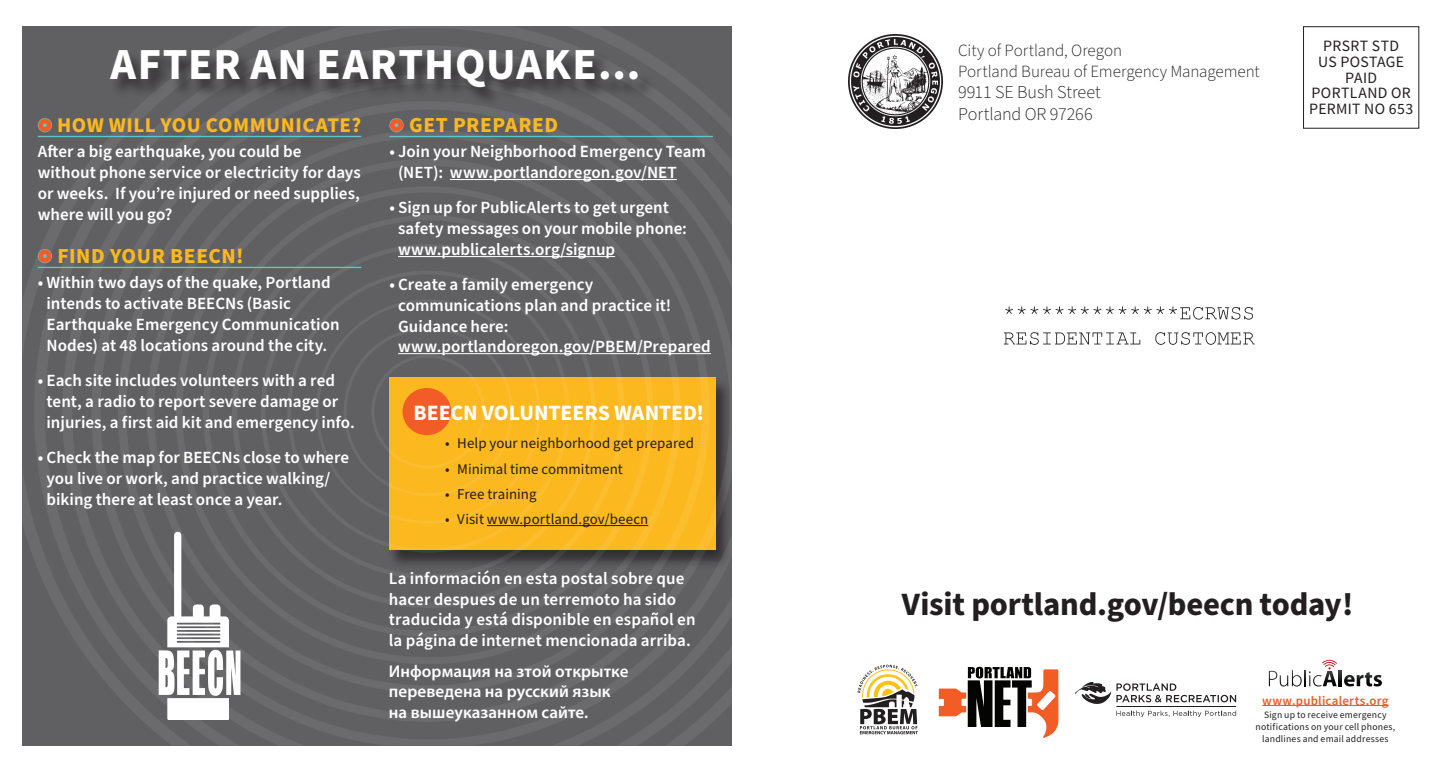
<style>
.page{position:relative;width:1449px;height:772px;background:#fff}
.page>*{position:absolute;margin:0;border:0;box-sizing:border-box;transform-origin:0 0}
.t1{font:700 44.45px "Source Sans Pro";letter-spacing:.03em;color:#fff}
.t2{font:700 32.55px "Source Sans Pro";letter-spacing:-.005em;color:#231f20}
.t3{font:700 21.88px "Source Sans Pro";letter-spacing:-.005em;color:#fff}
.t4{font:700 21.35px "Source Sans Pro";letter-spacing:.025em;color:#fcb81f}
.t5{font:700 21px "Source Sans Pro";letter-spacing:.025em;color:#fcb81f}
.t6{font:300 18.2px/21.3px "Source Sans Pro";letter-spacing:-.01em;color:#231f20}
.t7{font:600 17.15px/21px "Source Sans Pro";color:#fff}
.t8{font:600 17.15px/20.5px "Myriad Pro";letter-spacing:.005em;color:#fff}
.t9{font:300 17.15px/21px "Source Sans Pro";letter-spacing:-.005em;color:#231f20}
.t10{font:15.75px/15.8px "Source Sans Pro";letter-spacing:.02em;color:#231f20;text-align:center}
.t11{font:14.88px "Source Sans Pro";letter-spacing:.005em;color:#231f20}
.t12{font:600 12.95px "Source Sans Pro";letter-spacing:.015em;color:#f25d27}
.t13{font:9.62px/11.5px "Source Sans Pro";letter-spacing:.02em;color:#231f20;text-align:center}
</style>
<div class="page">
<hr style="left:1262px;top:705px;width:127px;height:1px;background:#f25d27">
<svg style="left:1338px;top:670px;width:4px;height:16px"></svg>
<svg style="left:1344px;top:672px;width:38px;height:14px"></svg>
<svg style="left:1269px;top:660px;width:68px;height:26px"></svg>
<svg style="left:858px;top:664px;width:60px;height:70px"></svg>
<svg style="left:23px;top:26px;width:709px;height:720px;background:#746c5d"></svg>
<div style="left:403px;top:388px;width:48px;height:47px;background:#f25d27;border-radius:50%"></div>
<img style="left:848px;top:34px;width:95px;height:95px">
<div style="left:1303px;top:26px;width:116px;height:103px;border:1px solid #231f20"></div>
<svg style="left:1005px;top:306px;width:248px;height:14px"></svg>
<svg style="left:1004px;top:332px;width:136px;height:13px"></svg>
<svg style="left:1155px;top:332px;width:100px;height:13px"></svg>
<hr style="left:38px;top:136px;width:323px;height:1px;background:#61c4ce">
<hr style="left:38px;top:267px;width:323px;height:1px;background:#61c4ce">
<svg style="left:38px;top:118px;width:14px;height:14px"></svg>
<div style="left:38px;top:119px;width:14px;height:13px;background:#f25d27;border-radius:50%"></div>
<svg style="left:43px;top:123px;width:4px;height:4px"></svg>
<div style="left:38px;top:249px;width:14px;height:14px;background:#f25d27;border-radius:50%"></div>
<svg style="left:43px;top:254px;width:4px;height:4px"></svg>
<hr style="left:389px;top:136px;width:324px;height:1px;background:#61c4ce">
<hr style="left:450px;top:179px;width:227px;height:1px;background:#fff">
<hr style="left:398px;top:256px;width:217px;height:1px;background:#fff">
<hr style="left:398px;top:353px;width:313px;height:1px;background:#fff">
<svg style="left:389px;top:118px;width:15px;height:14px"></svg>
<div style="left:390px;top:119px;width:13px;height:13px;background:#f25d27;border-radius:50%"></div>
<svg style="left:395px;top:123px;width:3px;height:4px"></svg>
<svg style="left:1075px;top:682px;width:161px;height:35px"></svg>
<hr style="left:487px;top:525px;width:161px;height:1px;background:#231f20">
<div style="left:110px;top:51px;width:545px;height:56px;background:#231f20;opacity:.75"></div>
<svg style="left:159px;top:532px;width:81px;height:187px"></svg>
<svg style="left:939px;top:667px;width:119px;height:71px"></svg>
<h1 class="t1" style="left:111px;top:34px;width:531px">AFTER AN EARTHQUAKE...</h1>
<p class="t5" style="left:57px;top:111px;width:306px">HOW WILL YOU COMMUNICATE?</p>
<p class="t7" style="left:38px;top:142px;width:324px">After a big earthquake, you could be without phone service or electricity for days or weeks. If you’re injured or need supplies, where will you go?</p>
<p class="t4" style="left:57px;top:242px;width:188px">FIND YOUR BEECN!</p>
<p class="t7" style="left:47px;top:272px;width:295px;text-indent:-9px">• Within two days of the quake, Portland intends to activate BEECNs (Basic Earthquake Emergency Communication Nodes) at 48 locations around the city.</p>
<p class="t7" style="left:47px;top:370px;width:310px;text-indent:-9px">• Each site includes volunteers with a red tent, a radio to report severe damage or injuries, a first aid kit and emergency info.</p>
<p class="t7" style="left:47px;top:447px;width:304px;text-indent:-9px">• Check the map for BEECNs close to where you live or work, and practice walking/ biking there at least once a year.</p>
<p class="t4" style="left:409px;top:111px;width:151px">GET PREPARED</p>
<p class="t7" style="left:398px;top:142px;width:309px;text-indent:-9px">• Join your Neighborhood Emergency Team (NET): www.portlandoregon.gov/NET</p>
<p class="t7" style="left:398px;top:198px;width:290px;text-indent:-9px">• Sign up for PublicAlerts to get urgent safety messages on your mobile phone: www.publicalerts.org/signup</p>
<p class="t7" style="left:398px;top:275px;width:314px;text-indent:-9px">• Create a family emergency communications plan and practice it!<br>Guidance here: www.portlandoregon.gov/PBEM/Prepared</p>
<p class="t3" style="left:414px;top:398px;width:292px">BEECN VOLUNTEERS WANTED!</p>
<p class="t11" style="left:445px;top:433px;width:251px">• Help your neighborhood get prepared</p>
<p class="t11" style="left:445px;top:459px;width:179px">• Minimal time commitment</p>
<p class="t11" style="left:445px;top:484px;width:93px">• Free training</p>
<p class="t11" style="left:445px;top:509px;width:205px">• Visit www.portland.gov/beecn</p>
<p class="t7" style="left:389px;top:569px;width:308px;line-height:20.5px">La información en esta postal sobre que hacer despues de un terremoto ha sido traducida y está disponible en español en la página de internet mencionada arriba.</p>
<p class="t8" style="left:389px;top:660px;width:241px">Информация на зтой открытке переведена на русский язык на вышеуказанном сайте.</p>
<p class="t9" style="left:958px;top:40px;width:303px">City of Portland, Oregon<br>Portland Bureau of Emergency Management</p>
<p class="t6" style="left:958px;top:82px;width:144px">9911 SE Bush Street<br>Portland OR 97266</p>
<p class="t10" style="left:1309px;top:38px;width:105px">PRSRT STD<br>US POSTAGE<br>PAID<br>PORTLAND OR<br>PERMIT NO 653</p>
<h2 class="t2" style="left:902px;top:582px;width:453px">Visit portland.gov/beecn today!</h2>
<p class="t12" style="left:1262px;top:691px;width:128px">www.publicalerts.org</p>
<p class="t13" style="left:1256px;top:709px;width:141px">Sign up to receive emergency notifications on your cell phones, landlines and email addresses</p>
</div>
